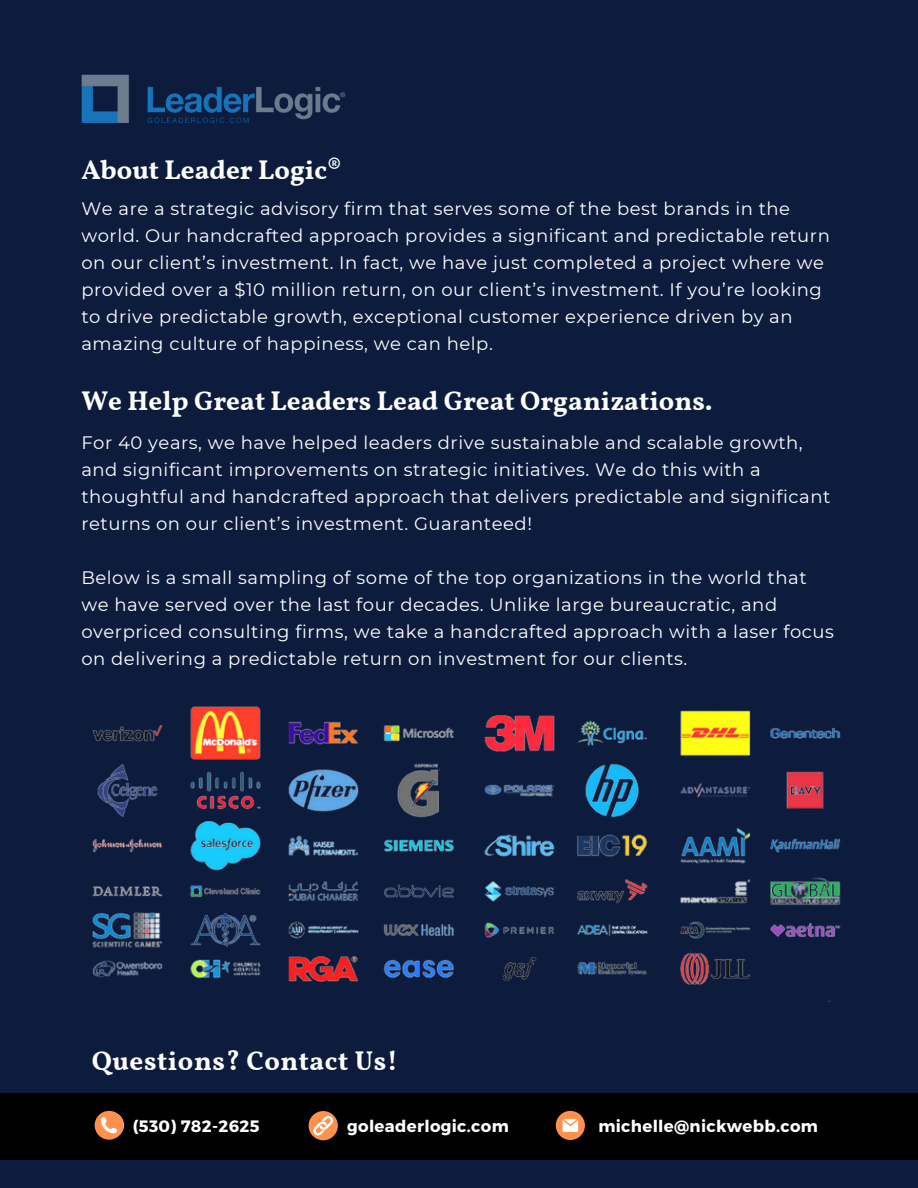
<style>
.page{position:relative;width:918px;height:1188px;background:#0d1c3d}
.page>*{position:absolute;margin:0;border:0;box-sizing:border-box;transform-origin:0 0}
.t1{font:700 27px "Vollkorn";color:#fff}
.t2{font:700 27px "Vollkorn";letter-spacing:.02em;color:#fff}
.t3{font:18px/27px "Montserrat";letter-spacing:.03em;color:#fff}
.t4{font:700 16.5px "Montserrat";letter-spacing:.02em;color:#fff}
</style>
<div class="page">
<img style="left:81px;top:74px;width:265px;height:49px">
<img style="left:92px;top:706px;width:749px;height:295px">
<div style="left:0;top:1093px;width:918px;height:66px;background:#000"></div>
<svg style="left:95px;top:1111px;width:28px;height:29px"></svg>
<svg style="left:556px;top:1111px;width:29px;height:29px"></svg>
<svg style="left:309px;top:1111px;width:29px;height:29px"></svg>
<svg style="left:311px;top:1114px;width:24px;height:23px"></svg>
<h1 class="t1" style="left:81px;top:153px;width:262px">About Leader Logic®</h1>
<p class="t3" style="left:81px;top:195px;width:750px">We are a strategic advisory firm that serves some of the best brands in the world. Our handcrafted approach provides a significant and predictable return on our client’s investment. In fact, we have just completed a project where we provided over a $10 million return, on our client’s investment. If you’re looking to drive predictable growth, exceptional customer experience driven by an amazing culture of happiness, we can help.</p>
<h1 class="t1" style="left:81px;top:384px;width:633px">We Help Great Leaders Lead Great Organizations.</h1>
<p class="t3" style="left:81px;top:429px;width:751px">For 40 years, we have helped leaders drive sustainable and scalable growth, and significant improvements on strategic initiatives. We do this with a thoughtful and handcrafted approach that delivers predictable and significant returns on our client’s investment. Guaranteed!</p>
<p class="t3" style="left:81px;top:564px;width:754px">Below is a small sampling of some of the top organizations in the world that we have served over the last four decades. Unlike large bureaucratic, and overpriced consulting firms, we take a handcrafted approach with a laser focus on delivering a predictable return on investment for our clients.</p>
<h1 class="t2" style="left:92px;top:1044px;width:308px">Questions? Contact Us!</h1>
<p class="t4" style="left:133px;top:1116px;width:128px">(530) 782-2625</p>
<p class="t4" style="left:347px;top:1115px;width:163px">goleaderlogic.com</p>
<p class="t4" style="left:598px;top:1116px;width:221px">michelle@nickwebb.com</p>
</div>
